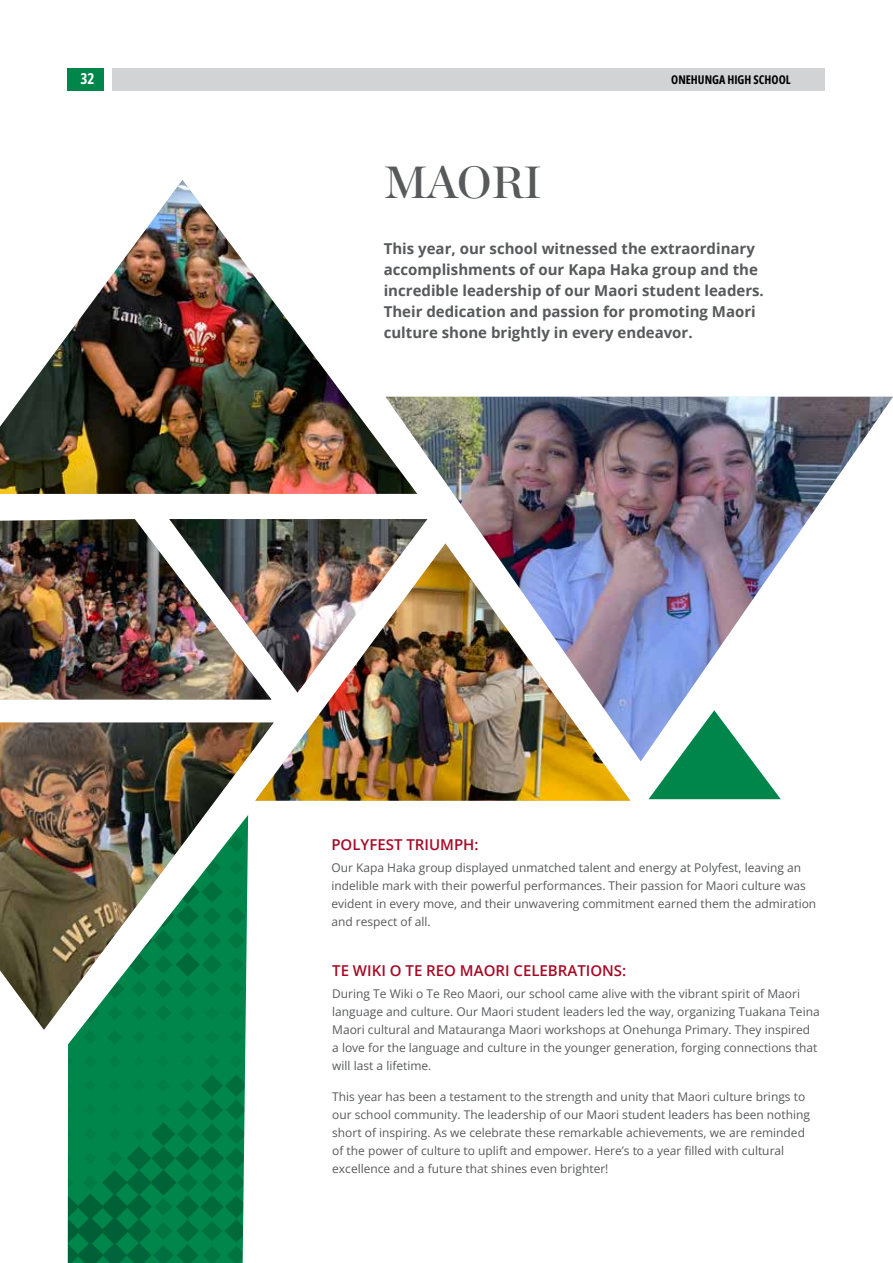
<style>
.page{position:relative;width:893px;height:1263px;background:#fff}
.page>*{position:absolute;margin:0;border:0;box-sizing:border-box;transform-origin:0 0}
.t1{font:45px "Chronicle Display Semi";letter-spacing:-.01em;color:#58595b}
.t2{font:700 15px/21px "Open Sans";color:#58595b}
.t3{font:600 15px "Open Sans";color:#a70925}
.t4{font:700 15px "Open Sans Condensed";color:#fff}
.t5{font:12px/18px "Open Sans";color:#58595b}
.t6{font:700 12px "Open Sans Condensed";color:#000}
</style>
<div class="page">
<div style="left:112px;top:68px;width:713px;height:22px;background:#d1d3d4"></div>
<div style="left:68px;top:68px;width:36px;height:22px;background:#00854a"></div>
<img style="left:417px;top:397px;width:476px;height:364px">
<img style="left:274px;top:543px;width:356px;height:258px">
<img style="left:0;top:180px;width:417px;height:314px">
<img style="left:272px;top:519px;width:155px;height:174px">
<img style="left:0;top:519px;width:272px;height:181px">
<svg style="left:648px;top:710px;width:133px;height:89px"></svg>
<div style="left:68px;top:815px;width:180px;height:448px;background:#00854a"></div>
<svg style="left:108px;top:1030px;width:13px;height:14px"></svg>
<svg style="left:68px;top:1030px;width:5px;height:14px"></svg>
<svg style="left:68px;top:1054px;width:180px;height:209px"></svg>
<img style="left:0;top:722px;width:274px;height:308px">
<p class="t4" style="left:81px;top:68px;width:16px">32</p>
<p class="t6" style="left:671px;top:71px;width:121px">ONEHUNGA HIGH SCHOOL</p>
<h1 class="t1" style="left:384px;top:147px;width:160px">MAORI</h1>
<p class="t2" style="left:384px;top:238px;width:382px">This year, our school witnessed the extraordinary accomplishments of our Kapa Haka group and the incredible leadership of our Maori student leaders.<br>Their dedication and passion for promoting Maori culture shone brightly in every endeavor.</p>
<p class="t3" style="left:331px;top:834px;width:149px">POLYFEST TRIUMPH:</p>
<p class="t5" style="left:331px;top:859px;width:486px">Our Kapa Haka group displayed unmatched talent and energy at Polyfest, leaving an indelible mark with their powerful performances. Their passion for Maori culture was evident in every move, and their unwavering commitment earned them the admiration and respect of all.</p>
<p class="t3" style="left:332px;top:960px;width:296px">TE WIKI O TE REO MAORI CELEBRATIONS:</p>
<p class="t5" style="left:332px;top:985px;width:489px">During Te Wiki o Te Reo Maori, our school came alive with the vibrant spirit of Maori language and culture. Our Maori student leaders led the way, organizing Tuakana Teina Maori cultural and Matauranga Maori workshops at Onehunga Primary. They inspired a love for the language and culture in the younger generation, forging connections that will last a lifetime.</p>
<p class="t5" style="left:332px;top:1087px;width:479px">This year has been a testament to the strength and unity that Maori culture brings to our school community. The leadership of our Maori student leaders has been nothing short of inspiring. As we celebrate these remarkable achievements, we are reminded of the power of culture to uplift and empower. Here’s to a year filled with cultural excellence and a future that shines even brighter!</p>
</div>
